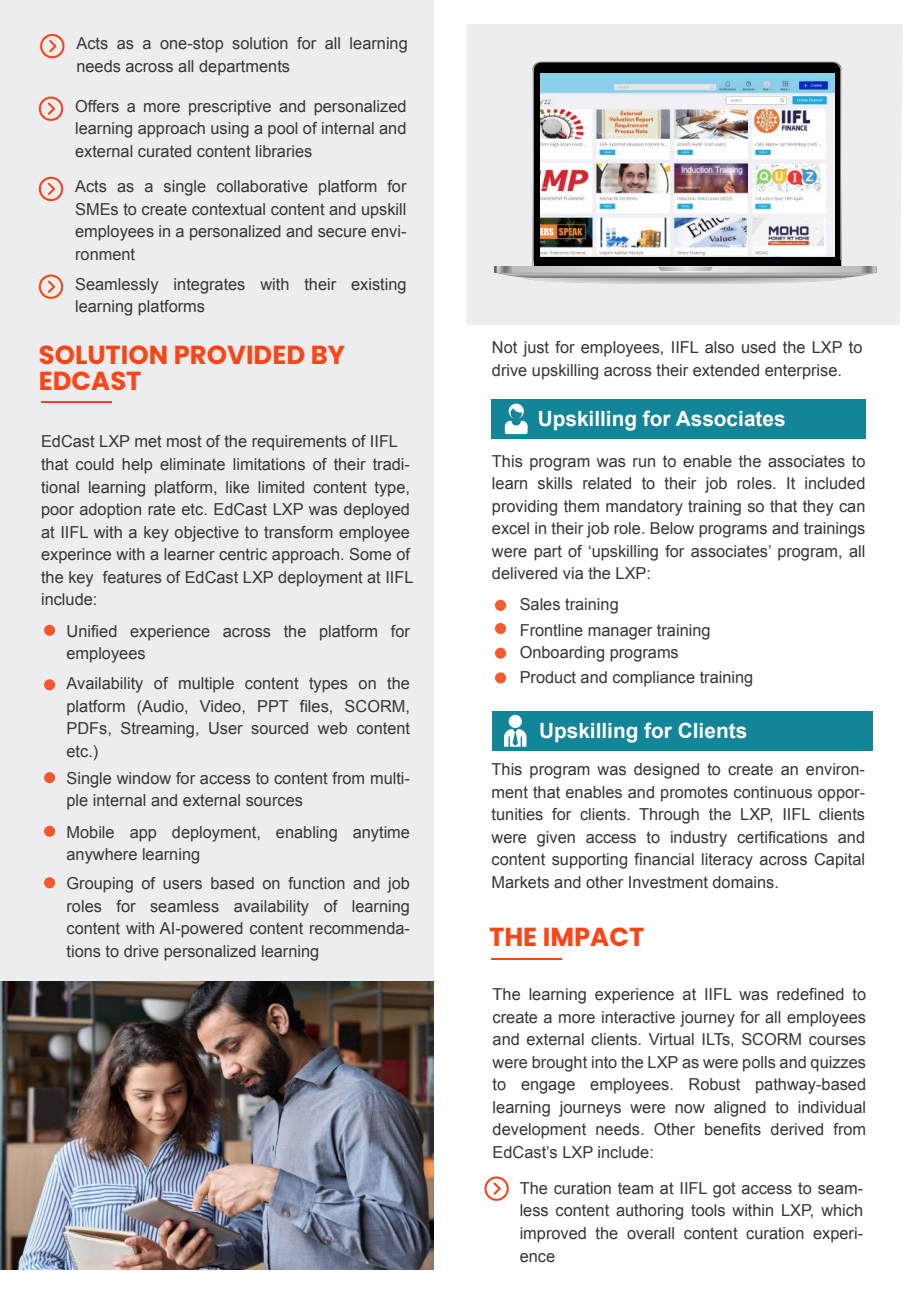
<style>
.page{position:relative;width:920px;height:1301px;background:#fff}
.page>*{position:absolute;margin:0;border:0;box-sizing:border-box;transform-origin:0 0}
.t1{font:700 26.1px/25.5px "Poppins";color:#fa4616}
.t2{font:700 21px "Arial";color:#fff}
.t3{font:16.5px/22.5px "Arial";color:#33363a}
</style>
<div class="page">
<div style="left:0;top:0;width:434px;height:981px;background:#ededef"></div>
<div style="left:491px;top:399px;width:374px;height:40px;background:#138599"></div>
<hr style="left:41px;top:401px;width:71px;height:2px;background:#fa4616">
<hr style="left:491px;top:958px;width:71px;height:1px;background:#fa4616">
<div style="left:495px;top:600px;width:11px;height:11px;background:#fa582d;border-radius:50%"></div>
<svg style="left:44px;top:624px;width:11px;height:12px"></svg>
<div style="left:44px;top:679px;width:11px;height:11px;background:#f8572c;border-radius:50%"></div>
<div style="left:44px;top:772px;width:11px;height:11px;background:#f8572c;border-radius:50%"></div>
<svg style="left:44px;top:825px;width:11px;height:11px"></svg>
<div style="left:44px;top:877px;width:11px;height:11px;background:#f8572c;border-radius:50%"></div>
<div style="left:495px;top:623px;width:11px;height:11px;background:#fa582d;border-radius:50%"></div>
<svg style="left:495px;top:647px;width:11px;height:11px"></svg>
<div style="left:495px;top:672px;width:11px;height:11px;background:#fa582d;border-radius:50%"></div>
<img style="left:0;top:981px;width:434px;height:288px">
<svg style="left:484px;top:1176px;width:25px;height:25px"></svg>
<div style="left:492px;top:710px;width:380px;height:40px;background:#138599"></div>
<svg style="left:504px;top:714px;width:22px;height:32px"></svg>
<svg style="left:505px;top:403px;width:23px;height:31px"></svg>
<svg style="left:38px;top:96px;width:25px;height:25px"></svg>
<svg style="left:38px;top:177px;width:25px;height:25px"></svg>
<svg style="left:38px;top:274px;width:25px;height:25px"></svg>
<svg style="left:40px;top:34px;width:24px;height:25px"></svg>
<div style="left:466px;top:24px;width:437px;height:301px;background:#ededef"></div>
<svg style="left:524px;top:272px;width:323px;height:12px;background:#c1c1c2"></svg>
<svg style="left:532px;top:61px;width:310px;height:11px"></svg>
<div style="left:534px;top:261px;width:306px;height:5px;background:#000"></div>
<svg style="left:534px;top:62px;width:306px;height:199px;background:#181b1c"></svg>
<svg style="left:495px;top:266px;width:381px;height:12px;background:#b9b9ba"></svg>
<img style="left:540px;top:74px;width:294px;height:182px">
<p class="t3" style="left:76px;top:32px;width:333px">Acts as a one-stop solution for all learning needs across all departments</p>
<p class="t3" style="left:75px;top:95px;width:333px;text-align:justify">Offers a more prescriptive and personalized learning approach using a pool of internal and external curated content libraries</p>
<p class="t3" style="left:75px;top:175px;width:333px;text-align:justify">Acts as a single collaborative platform for SMEs to create contextual content and upskill employees in a personalized and secure envi&shy;ronment</p>
<p class="t3" style="left:75px;top:273px;width:333px">Seamlessly integrates with their existing learning platforms</p>
<h1 class="t1" style="left:39px;top:342px;width:308px">SOLUTION PROVIDED BY<br>EDCAST</h1>
<p class="t3" style="left:41px;top:430px;width:374px">EdCast LXP met most of the requirements of IIFL that could help eliminate limitations of their tradi&shy;tional learning platform, like limited content type, poor adoption rate etc. EdCast LXP was deployed at IIFL with a key objective to transform employee experince with a learner centric approach. Some of the key features of EdCast LXP deployment at IIFL include:</p>
<p class="t3" style="left:67px;top:619px;width:345px">Unified experience across the platform for employees</p>
<p class="t3" style="left:67px;top:672px;width:345px;text-align:justify">Availability of multiple content types on the platform (Audio, Video, PPT files, SCORM, PDFs, Streaming, User sourced web content etc.)</p>
<p class="t3" style="left:67px;top:767px;width:345px">Single window for access to content from multi&shy;ple internal and external sources</p>
<p class="t3" style="left:67px;top:820px;width:345px">Mobile app deployment, enabling anytime anywhere learning</p>
<p class="t3" style="left:67px;top:872px;width:345px;text-align:justify">Grouping of users based on function and job roles for seamless availability of learning content with AI-powered content recommenda&shy;tions to drive personalized learning</p>
<p class="t3" style="left:492px;top:336px;width:372px">Not just for employees, IIFL also used the LXP to drive upskilling across their extended enterprise.</p>
<p class="t2" style="left:538px;top:405px;width:249px">Upskilling for Associates</p>
<p class="t3" style="left:492px;top:450px;width:375px;text-align:justify">This program was run to enable the associates to learn skills related to their job roles. It included providing them mandatory training so that they can excel in their job role. Below programs and trainings were part of ‘upskilling for associates’ program, all delivered via the LXP:</p>
<p class="t3" style="left:520px;top:591px;width:192px;line-height:26.2px">Sales training<br>Frontline manager training</p>
<p class="t3" style="left:520px;top:640px;width:235px;line-height:24.8px">Onboarding programs<br>Product and compliance training</p>
<p class="t2" style="left:539px;top:716px;width:210px">Upskilling for Clients</p>
<p class="t3" style="left:492px;top:758px;width:375px;text-align:justify">This program was designed to create an environ&shy;ment that enables and promotes continuous oppor&shy;tunities for clients. Through the LXP, IIFL clients were given access to industry certifications and content supporting financial literacy across Capital Markets and other Investment domains.</p>
<h1 class="t1" style="left:489px;top:924px;width:157px">THE IMPACT</h1>
<p class="t3" style="left:493px;top:983px;width:375px;text-align:justify">The learning experience at IIFL was redefined to create a more interactive journey for all employees and external clients. Virtual ILTs, SCORM courses were brought into the LXP as were polls and quizzes to engage employees. Robust pathway-based learning journeys were now aligned to individual development needs. Other benefits derived from EdCast’s LXP include:</p>
<p class="t3" style="left:520px;top:1177px;width:345px;text-align:justify">The curation team at IIFL got access to seam&shy;less content authoring tools within LXP, which improved the overall content curation experi&shy;ence</p>
</div>
